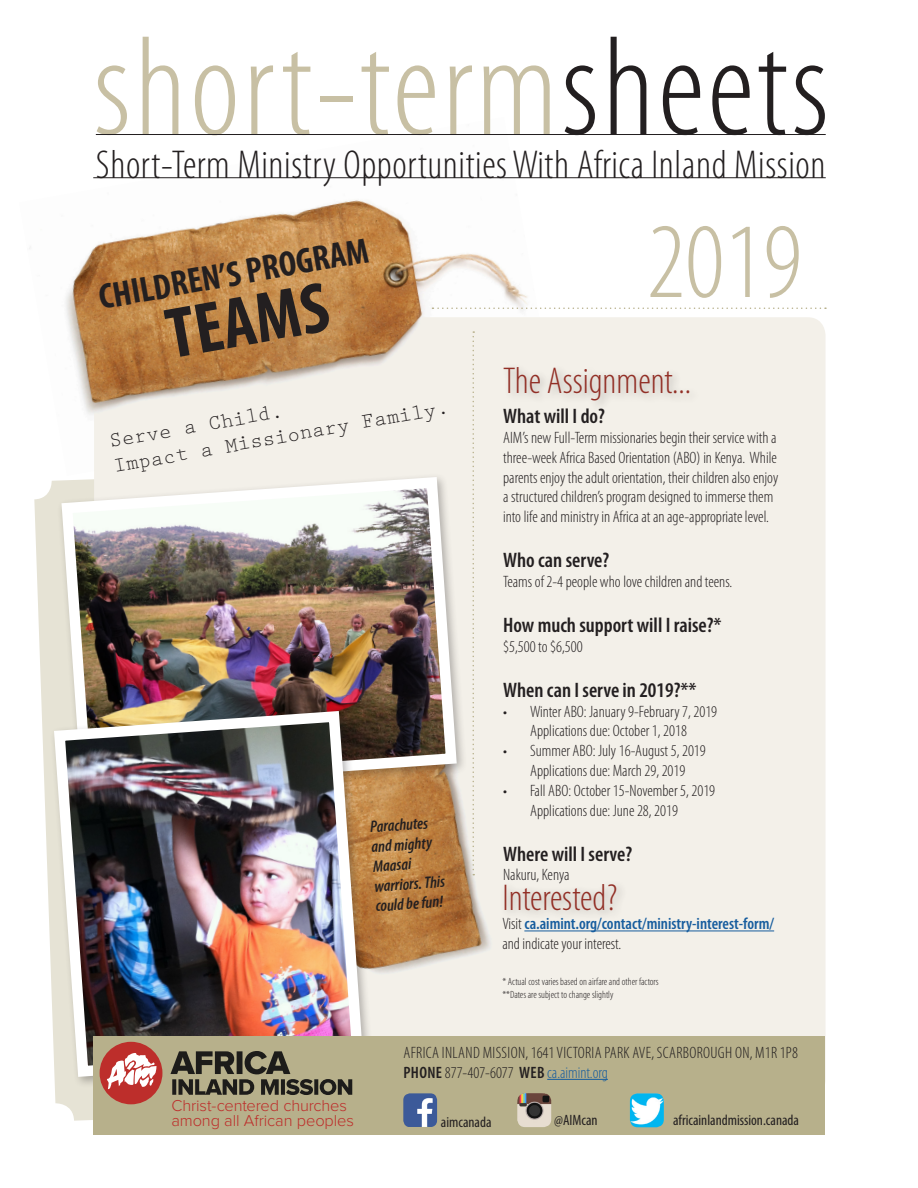
<style>
.page{position:relative;width:918px;height:1188px;background:#fff}
.page>*{position:absolute;margin:0;border:0;box-sizing:border-box;transform-origin:0 0}
.t1{font:300 condensed 141px "Myriad Pro";letter-spacing:.025em;color:#c8c0a4}
.t2{font:300 condensed 108px "Myriad Pro";color:#c8c0a4}
.t3{font:700 condensed 72px "Myriad Pro";color:#231f20}
.t4{font:300 condensed 40.5px "Myriad Pro";letter-spacing:.015em;color:#231f20}
.t5{font:300 condensed 37.5px "Myriad Pro";color:#922f26}
.t6{font:700 condensed 36px "Myriad Pro";color:#231f20}
.t7{font:600 condensed 21px "Myriad Pro";color:#231f20}
.t8{font:21px "Prestige Elite Std";color:#231f20}
.t9{font:300 condensed 16.5px/19.8px "Myriad Pro";color:#231f20}
.t10{font:300 condensed 16.5px "Myriad Pro";letter-spacing:.02em;color:#231f20}
.t11{font:600 condensed 16.5px "Myriad Pro";color:#175d9e}
.t12{font:italic 600 condensed 16.5px/19.8px "Myriad Pro";color:#231f20}
.t13{font:300 condensed 16.5px "Myriad Pro";color:#175d9e}
.t14{font:300 16.35px/15.1px "Proxima Nova";letter-spacing:-.01em;color:#bd2e2b}
.t15{font:condensed 15px "Myriad Pro";color:#231f20}
.t16{font:300 condensed 10.5px "Myriad Pro";color:#231f20}
.s1{color:#231f20}
.s2{font-weight:300;color:#231f20}
.s3{font-weight:600;color:#231f20}
</style>
<div class="page">
<svg style="left:34px;top:480px;width:59px;height:641px"></svg>
<div style="left:94px;top:317px;width:732px;height:780px;background:#f3f0e9;border-radius:18px"></div>
<img style="left:374px;top:801px;width:182px;height:172px">
<svg style="left:554px;top:308px;width:272px;height:1px"></svg>
<hr style="left:93px;top:177px;width:733px;height:1px;background:#231f20">
<div style="left:500px;top:363px;width:200px;height:49px;background:#231f20;opacity:.32"></div>
<hr style="left:96px;top:134px;width:730px;height:1px;background:#231f20">
<img style="left:56px;top:477px;width:406px;height:318px">
<img style="left:48px;top:705px;width:321px;height:377px">
<img style="left:29px;top:134px;width:523px;height:281px">
<svg style="left:472px;top:331px;width:2px;height:544px"></svg>
<hr style="left:524px;top:931px;width:250px;height:1px;background:#175d9e">
<div style="left:500px;top:880px;width:127px;height:41px;background:#eae7e1"></div>
<div style="left:93px;top:1036px;width:732px;height:98px;background:#b7b08b"></div>
<hr style="left:547px;top:1079px;width:61px;height:1px;background:#175d9e">
<div style="left:100px;top:1042px;width:62px;height:62px;background:#bd2e2b;border-radius:50%"></div>
<svg style="left:107px;top:1053px;width:49px;height:37px"></svg>
<svg style="left:170px;top:1051px;width:182px;height:44px"></svg>
<img style="left:403px;top:1093px;width:34px;height:34px">
<img style="left:517px;top:1093px;width:34px;height:34px">
<img style="left:630px;top:1093px;width:34px;height:34px">
<p class="t1" style="left:93px;top:4px;width:737px">short-term<span class="s1">sheets</span></p>
<p class="t4" style="left:96px;top:141px;width:731px">Short-Term Ministry Opportunities With Africa Inland Mission</p>
<p class="t6" style="left:95px;top:275px;width:275px;rotate:-10deg">CHILDREN’S PROGRAM</p>
<p class="t3" style="left:159px;top:290px;width:165px;rotate:-10deg">TEAMS</p>
<p class="t8" style="left:112px;top:455px;width:342px;rotate:-10deg">Impact a Missionary Family.</p>
<p class="t8" style="left:107px;top:430px;width:178px;rotate:-10deg">Serve a Child.</p>
<p class="t12" style="left:370px;top:817px;width:72px;rotate:-4deg">Parachutes and mighty<br>Maasai warriors. This could be fun!</p>
<p class="t2" style="left:646px;top:198px;width:157px">2019</p>
<p class="t5" style="left:503px;top:359px;width:189px">The Assignment...</p>
<p class="t7" style="left:503px;top:403px;width:103px">What will I do?</p>
<p class="t9" style="left:503px;top:427px;width:277px">AIM’s new Full-Term missionaries begin their service with a three-week Africa Based Orientation (ABO) in Kenya. While parents enjoy the adult orientation, their children also enjoy a structured children’s program designed to immerse them into life and ministry in Africa at an age-appropriate level.</p>
<p class="t7" style="left:503px;top:547px;width:108px">Who can serve?</p>
<p class="t9" style="left:503px;top:571px;width:231px">Teams of 2-4 people who love children and teens.</p>
<p class="t7" style="left:503px;top:612px;width:220px">How much support will I raise?*</p>
<p class="t9" style="left:503px;top:636px;width:81px">$5,500 to $6,500</p>
<p class="t7" style="left:503px;top:677px;width:195px">When can I serve in 2019?**</p>
<p class="t9" style="left:503px;top:701px;width:216px;text-align:center">• Winter ABO: January 9-February 7, 2019<br>Applications due: October 1, 2018</p>
<p class="t9" style="left:503px;top:741px;width:204px;text-align:center">• Summer ABO: July 16-August 5, 2019<br>Applications due: March 29, 2019</p>
<p class="t9" style="left:530px;top:780px;width:187px;text-indent:-27px">• Fall ABO: October 15-November 5, 2019<br>Applications due: June 28, 2019</p>
<p class="t7" style="left:503px;top:841px;width:131px">Where will I serve?</p>
<p class="t9" style="left:503px;top:865px;width:68px">Nakuru, Kenya</p>
<p class="t5" style="left:502px;top:875px;width:116px">Interested?</p>
<p class="t11" style="left:502px;top:914px;width:273px"><span class="s2">Visit</span> ca.aimint.org/contact/ministry-interest-form/</p>
<p class="t9" style="left:502px;top:934px;width:121px">and indicate your interest.</p>
<p class="t16" style="left:502px;top:975px;width:158px">* Actual cost varies based on airfare and other factors</p>
<p class="t16" style="left:502px;top:988px;width:112px">**Dates are subject to change slightly</p>
<p class="t14" style="left:171px;top:1098px;width:184px">Christ-centered churches among all African peoples</p>
<p class="t10" style="left:404px;top:1043px;width:396px">AFRICA INLAND MISSION, 1641 VICTORIA PARK AVE, SCARBOROUGH ON, M1R 1P8</p>
<p class="t13" style="left:404px;top:1063px;width:206px"><span class="s3">PHONE</span> <span class="s1">877-407-6077</span> <span class="s3">WEB</span> ca.aimint.org</p>
<p class="t15" style="left:441px;top:1113px;width:52px">aimcanada</p>
<p class="t15" style="left:554px;top:1111px;width:45px">@AIMcan</p>
<p class="t15" style="left:673px;top:1111px;width:127px">africainlandmission.canada</p>
</div>
